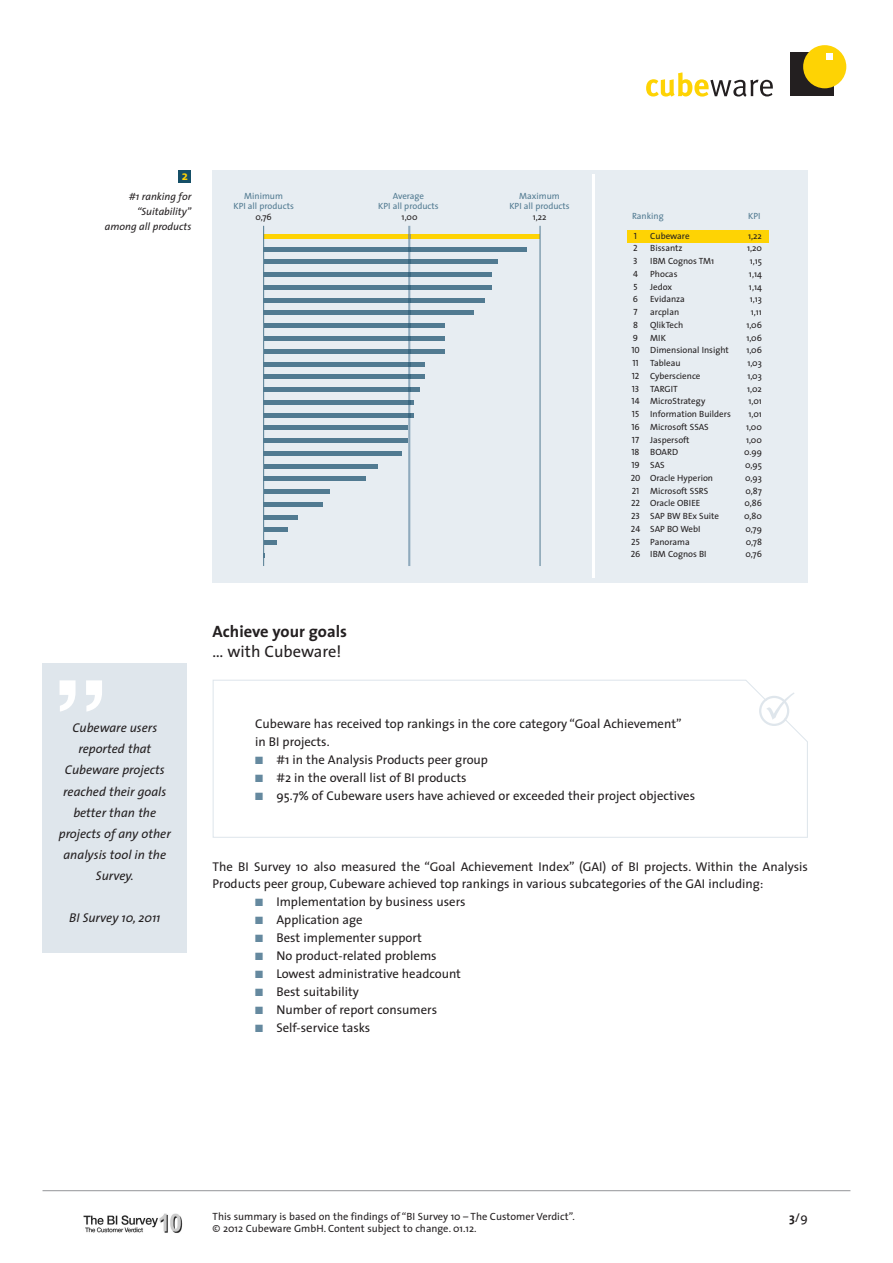
<style>
.page{position:relative;width:893px;height:1263px;background:#fff}
.page>*{position:absolute;margin:0;border:0;box-sizing:border-box;transform-origin:0 0}
.t1{font:700 16.5px "The Sans";color:#231f20}
.t2{font:16.5px "The Sans";color:#231f20}
.t3{font:12.75px/18px "The Sans";color:#231f20}
.t4{font:italic 12.75px/21px "The Sans";color:#231f20;text-align:center}
.t5{font:700 12.75px "The Sans";color:#fed304}
.t6{font:10.5px/12px "The Sans";color:#231f20}
.t7{font:italic 10.5px/15px "The Sans";color:#231f20;text-align:right}
.t8{font:9px/12.8px "The Sans";color:#231f20}
.t9{font:9px/10.5px "The Sans";color:#517a91;text-align:center}
.t10{font:9px/12.8px "The Sans Caps";color:#231f20;text-align:center}
.s1{color:#65899f}
.s2{font-weight:700}
</style>
<div class="page">
<div style="left:790px;top:53px;width:43px;height:43px;background:#231f20"></div>
<div style="left:803px;top:45px;width:43px;height:43px;background:#fed304;border-radius:50%"></div>
<svg style="left:827px;top:53px;width:6px;height:6px"></svg>
<svg style="left:646px;top:72px;width:127px;height:25px"></svg>
<div style="left:213px;top:170px;width:595px;height:413px;background:#e7edf2"></div>
<div style="left:628px;top:230px;width:141px;height:12px;background:#fed304"></div>
<hr style="left:592px;top:174px;width:2px;height:404px;background:#fff">
<div style="left:264px;top:234px;width:276px;height:5px;background:#fed304"></div>
<hr style="left:264px;top:247px;width:263px;height:4px;background:#517a91">
<hr style="left:264px;top:260px;width:233px;height:4px;background:#517a91">
<hr style="left:264px;top:273px;width:228px;height:4px;background:#517a91">
<div style="left:264px;top:285px;width:228px;height:5px;background:#517a91"></div>
<hr style="left:264px;top:298px;width:221px;height:4px;background:#517a91">
<hr style="left:264px;top:311px;width:210px;height:4px;background:#517a91">
<hr style="left:264px;top:324px;width:180px;height:4px;background:#517a91">
<div style="left:264px;top:336px;width:180px;height:5px;background:#517a91"></div>
<hr style="left:264px;top:349px;width:180px;height:4px;background:#517a91">
<hr style="left:264px;top:362px;width:161px;height:4px;background:#517a91">
<hr style="left:264px;top:375px;width:161px;height:4px;background:#517a91">
<div style="left:264px;top:387px;width:156px;height:5px;background:#517a91"></div>
<hr style="left:264px;top:400px;width:150px;height:4px;background:#517a91">
<hr style="left:264px;top:413px;width:150px;height:4px;background:#517a91">
<hr style="left:264px;top:426px;width:144px;height:4px;background:#517a91">
<div style="left:264px;top:438px;width:144px;height:5px;background:#517a91"></div>
<hr style="left:264px;top:451px;width:138px;height:4px;background:#517a91">
<hr style="left:264px;top:464px;width:114px;height:4px;background:#517a91">
<hr style="left:264px;top:477px;width:102px;height:4px;background:#517a91">
<div style="left:264px;top:489px;width:66px;height:5px;background:#517a91"></div>
<hr style="left:264px;top:502px;width:59px;height:4px;background:#517a91">
<hr style="left:264px;top:515px;width:34px;height:4px;background:#517a91">
<hr style="left:264px;top:528px;width:23px;height:4px;background:#517a91">
<div style="left:264px;top:540px;width:12px;height:5px;background:#517a91"></div>
<hr style="left:408px;top:417px;width:2px;height:149px;background:#8faabd">
<svg style="left:408px;top:226px;width:2px;height:191px"></svg>
<hr style="left:540px;top:226px;width:1px;height:340px;background:#517a91">
<div style="left:179px;top:170px;width:12px;height:13px;background:#154f67"></div>
<hr style="left:263px;top:226px;width:1px;height:340px;background:#517a91">
<svg style="left:213px;top:680px;width:595px;height:158px"></svg>
<svg style="left:759px;top:692px;width:35px;height:34px"></svg>
<div style="left:43px;top:663px;width:144px;height:289px;background:#dfe6ec"></div>
<svg style="left:60px;top:680px;width:42px;height:32px"></svg>
<hr style="left:43px;top:1190px;width:807px;height:1px;background:#939598">
<img style="left:84px;top:1214px;width:99px;height:19px">
<p class="t5" style="left:182px;top:170px;width:8px">2</p>
<p class="t7" style="left:105px;top:190px;width:88px">#1 ranking for “Suitability” among all products</p>
<p class="t9" style="left:509px;top:191px;width:62px">Maximum<br>KPI all products</p>
<p class="t8" style="left:533px;top:211px;width:15px">1,22</p>
<p class="t9" style="left:233px;top:191px;width:62px">Minimum<br>KPI all products</p>
<p class="t8" style="left:255px;top:211px;width:18px">0,76</p>
<p class="t9" style="left:632px;top:212px;width:33px">Ranking</p>
<p class="t9" style="left:748px;top:212px;width:14px">KPI</p>
<p class="t9" style="left:378px;top:191px;width:62px">Average<br>KPI all products</p>
<p class="t8" style="left:402px;top:211px;width:17px">1,00</p>
<p class="t8" style="left:650px;top:230px;width:82px">Cubeware<br>Bissantz<br>IBM Cognos TM1<br>Phocas<br>Jedox<br>Evidanza<br>arcplan<br>QlikTech<br>MIK<br>Dimensional Insight<br>Tableau<br>Cyberscience<br>TARGIT<br>MicroStrategy<br>Information Builders<br>Microsoft SSAS<br>Jaspersoft<br>BOARD<br>SAS<br>Oracle Hyperion<br>Microsoft SSRS<br>Oracle OBIEE<br>SAP BW BEx Suite<br>SAP BO WebI<br>Panorama<br>IBM Cognos BI</p>
<p class="t10" style="left:631px;top:230px;width:11px">1<br>2<br>3<br>4<br>5<br>6<br>7<br>8<br>9<br>10<br>11<br>12<br>13<br>14<br>15<br>16<br>17<br>18<br>19<br>20<br>21<br>22<br>23<br>24<br>25<br>26</p>
<p class="t8" style="left:744px;top:230px;width:19px;text-align:right">1,22<br>1,20<br>1,15<br>1,14<br>1,14<br>1,13<br>1,11<br>1,06<br>1,06<br>1,06<br>1,03<br>1,03<br>1,02<br>1,01<br>1,01<br>1,00<br>1,00<br>0.99<br>0,95<br>0,93<br>0,87<br>0,86<br>0,80<br>0,79<br>0,78<br>0,76</p>
<p class="t4" style="left:59px;top:719px;width:113px">Cubeware users reported that<br>Cubeware projects reached their goals better than the projects of any other analysis tool in the<br>Survey.</p>
<p class="t4" style="left:69px;top:908px;width:93px">BI Survey 10, 2011</p>
<p class="t1" style="left:213px;top:625px;width:136px">Achieve your goals</p>
<p class="t2" style="left:213px;top:645px;width:130px">… with Cubeware!</p>
<p class="t3" style="left:255px;top:715px;width:428px">Cubeware has received top rankings in the core category “Goal Achievement” in BI projects.</p>
<p class="t3" style="left:255px;top:751px;width:234px"><span class="s1">■</span> #1 in the Analysis Products peer group</p>
<p class="t3" style="left:255px;top:769px;width:213px"><span class="s1">■</span> #2 in the overall list of BI products</p>
<p class="t3" style="left:255px;top:787px;width:441px"><span class="s1">■</span> 95.7% of Cubeware users have achieved or exceeded their project objectives</p>
<p class="t3" style="left:213px;top:859px;width:597px;line-height:17.2px">The BI Survey 10 also measured the “Goal Achievement Index” (GAI) of BI projects. Within the Analysis<br>Products peer group, Cubeware achieved top rankings in various subcategories of the GAI including:</p>
<p class="t3" style="left:255px;top:894px;width:212px"><span class="s1">■</span> Implementation by business users</p>
<p class="t3" style="left:255px;top:912px;width:109px"><span class="s1">■</span> Application age</p>
<p class="t3" style="left:255px;top:930px;width:168px"><span class="s1">■</span> Best implementer support</p>
<p class="t3" style="left:255px;top:948px;width:183px"><span class="s1">■</span> No product-related problems</p>
<p class="t3" style="left:255px;top:966px;width:207px"><span class="s1">■</span> Lowest administrative headcount</p>
<p class="t3" style="left:255px;top:984px;width:105px"><span class="s1">■</span> Best suitability</p>
<p class="t3" style="left:255px;top:1002px;width:184px"><span class="s1">■</span> Number of report consumers</p>
<p class="t3" style="left:255px;top:1020px;width:117px"><span class="s1">■</span> Self-service tasks</p>
<p class="t6" style="left:213px;top:1211px;width:364px">This summary is based on the findings of “BI Survey 10 – The Customer Verdict”. © 2012 Cubeware GmbH. Content subject to change. 01.12.</p>
<p class="t3" style="left:789px;top:1209px;width:20px"><span class="s2">3</span>/9</p>
</div>
